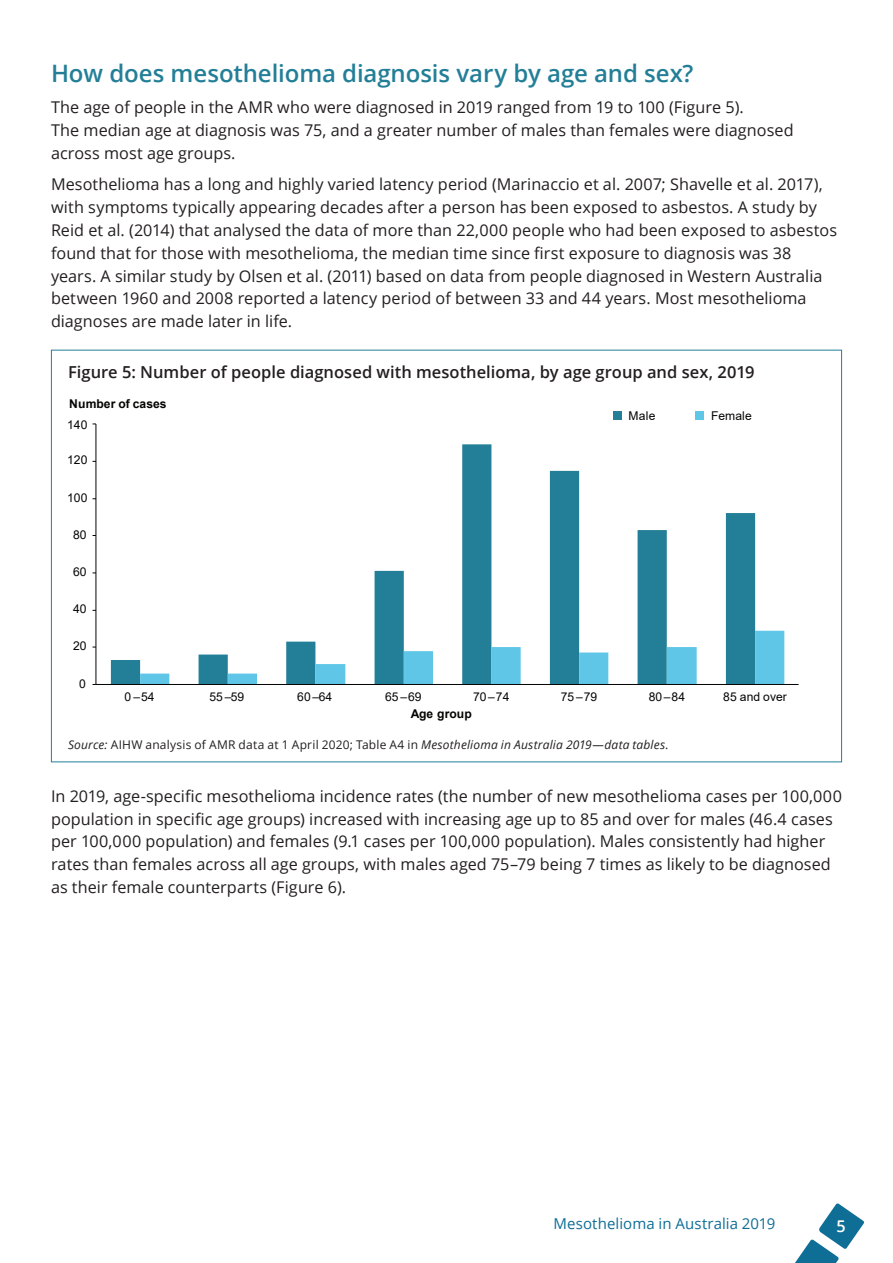
<style>
.page{position:relative;width:893px;height:1263px;background:#fff}
.page>*{position:absolute;margin:0;border:0;box-sizing:border-box;transform-origin:0 0}
.Body_text{font:600 24px "Open Sans";letter-spacing:-.005em;color:#237f97}
.Figure_head{font:600 16.5px "Open Sans";color:#231f20}
.Body_text-2{font:16.2px/22.8px "Open Sans";color:#231f20}
.t1{font:600 16.2px "Open Sans";color:#fff}
.t2{font:15px "Open Sans";letter-spacing:.005em;color:#0e6e95}
.t3{font:12.15px "Arial";letter-spacing:.005em;color:#040503}
.t4{font:700 12.15px "Arial";letter-spacing:.01em;color:#040503}
.Figure_notes_and_sou{font:italic 12px "Open Sans";letter-spacing:.015em;color:#231f20}
.s1{font-style:normal}
</style>
<div class="page">
<svg style="left:795px;top:1203px;width:69px;height:60px"></svg>
<svg style="left:111px;top:444px;width:644px;height:240px"></svg>
<svg style="left:140px;top:631px;width:644px;height:53px"></svg>
<hr style="left:96px;top:424px;width:1px;height:260px;background:#040503">
<hr style="left:96px;top:684px;width:703px;height:1px;background:#040503">
<div style="left:613px;top:411px;width:9px;height:9px;background:#237f97"></div>
<div style="left:695px;top:411px;width:9px;height:9px;background:#60c6e7"></div>
<p class="Body_text" style="left:51px;top:57px;width:644px">How does mesothelioma diagnosis vary by age and sex?</p>
<p class="Body_text-2" style="left:51px;top:96px;width:744px">The age of people in the AMR who were diagnosed in 2019 ranged from 19 to 100 (Figure 5).<br>The median age at diagnosis was 75, and a greater number of males than females were diagnosed across most age groups.</p>
<p class="Body_text-2" style="left:51px;top:173px;width:788px">Mesothelioma has a long and highly varied latency period (Marinaccio et al. 2007; Shavelle et al. 2017), with symptoms typically appearing decades after a person has been exposed to asbestos. A study by Reid et al. (2014) that analysed the data of more than 22,000 people who had been exposed to asbestos found that for those with mesothelioma, the median time since first exposure to diagnosis was 38 years. A similar study by Olsen et al. (2011) based on data from people diagnosed in Western Australia between 1960 and 2008 reported a latency period of between 33 and 44 years. Most mesothelioma diagnoses are made later in life.</p>
<p class="Figure_head" style="left:68px;top:360px;width:688px">Figure 5: Number of people diagnosed with mesothelioma, by age group and sex, 2019</p>
<p class="t4" style="left:69px;top:395px;width:99px">Number of cases</p>
<p class="t3" style="left:67px;top:416px;width:22px">140</p>
<p class="t3" style="left:67px;top:452px;width:22px">120</p>
<p class="t3" style="left:67px;top:489px;width:22px">100</p>
<p class="t3" style="left:73px;top:526px;width:15px">80</p>
<p class="t3" style="left:73px;top:563px;width:15px">60</p>
<p class="t3" style="left:73px;top:600px;width:15px">40</p>
<p class="t3" style="left:73px;top:638px;width:15px">20</p>
<p class="t3" style="left:79px;top:675px;width:8px">0</p>
<p class="t3" style="left:629px;top:407px;width:28px">Male</p>
<p class="t3" style="left:711px;top:407px;width:42px">Female</p>
<p class="t3" style="left:124px;top:689px;width:32px">0 –54</p>
<p class="t3" style="left:209px;top:689px;width:36px">55 –59</p>
<p class="t3" style="left:297px;top:689px;width:36px">60 –64</p>
<p class="t3" style="left:385px;top:689px;width:38px">65–69</p>
<p class="t3" style="left:473px;top:689px;width:38px">70–74</p>
<p class="t3" style="left:561px;top:689px;width:38px">75–79</p>
<p class="t3" style="left:649px;top:689px;width:38px">80–84</p>
<p class="t3" style="left:723px;top:688px;width:65px">85 and over</p>
<p class="t4" style="left:411px;top:705px;width:63px">Age group</p>
<p class="Figure_notes_and_sou" style="left:68px;top:737px;width:602px">Source: <span class="s1">AIHW analysis of AMR data at 1 April 2020; Table A4 in</span> Mesothelioma in Australia 2019—data tables<span class="s1">.</span></p>
<p class="Body_text-2" style="left:51px;top:784px;width:792px">In 2019, age-specific mesothelioma incidence rates (the number of new mesothelioma cases per 100,000 population in specific age groups) increased with increasing age up to 85 and over for males (46.4 cases per 100,000 population) and females (9.1 cases per 100,000 population). Males consistently had higher rates than females across all age groups, with males aged 75–79 being 7 times as likely to be diagnosed as their female counterparts (Figure 6).</p>
<p class="t2" style="left:554px;top:1213px;width:223px">Mesothelioma in Australia 2019</p>
<p class="t1" style="left:836px;top:1215px;width:11px">5</p>
</div>
